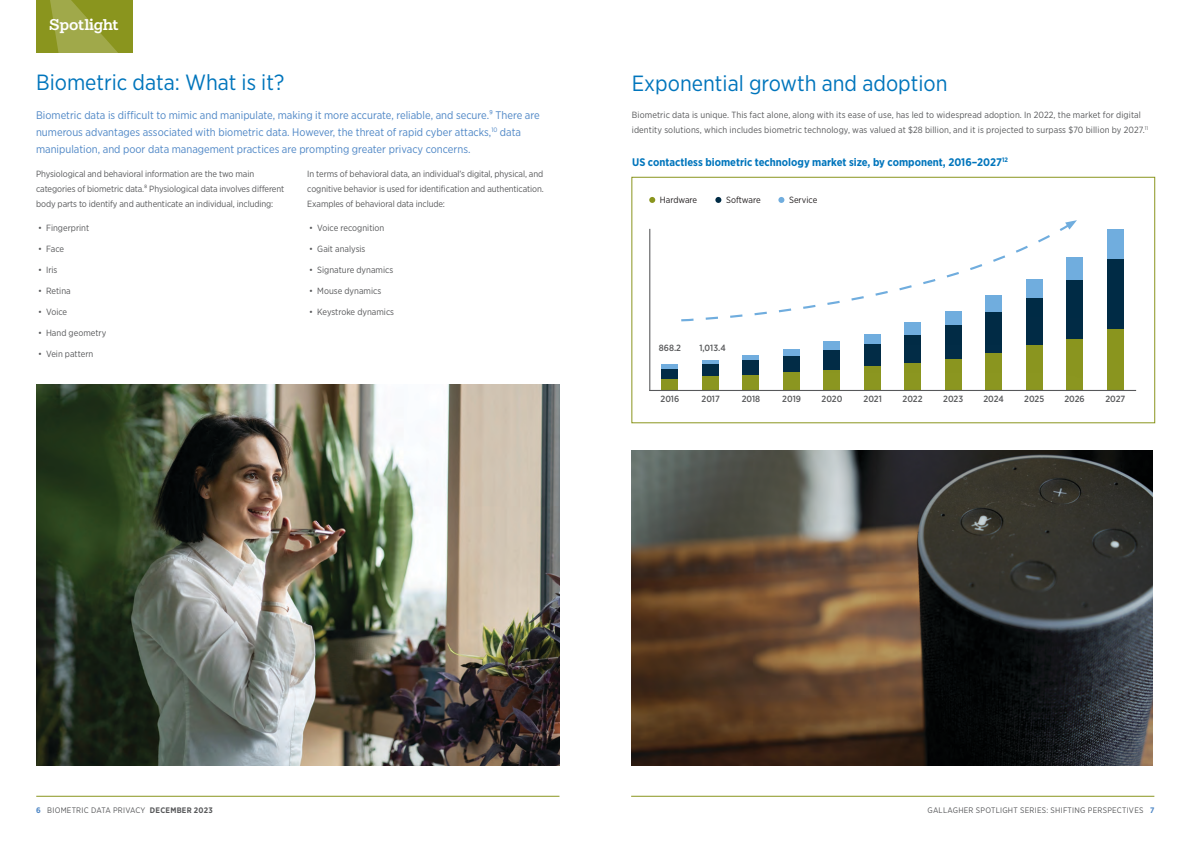
<style>
.page{position:relative;width:1191px;height:842px;background:#fff}
.page>*{position:absolute;margin:0;border:0;box-sizing:border-box;transform-origin:0 0}
.t1{font:22px "Gotham Narrow";color:#0075bc}
.t2{font:500 14.9px "Gallagher Slab";letter-spacing:-.015em;color:#fff}
.t3{font:11px/17px "Gotham Narrow";color:#4f87c6}
.t4{font:700 11px "Gotham Narrow";color:#0075bc}
.t5{font:9px/15px "Gotham Narrow";color:#58595b}
.t6{font:500 9px "Gotham Narrow";color:#58595b}
.t7{font:9px "Gotham Narrow";color:#231f20}
.t8{font:8px "Gotham Narrow";letter-spacing:.03em;color:#58595b}
.s1{font-weight:700;color:#4f87c6}
.s2{font-weight:700}
</style>
<div class="page">
<hr style="left:36px;top:796px;width:523px;height:1px;background:#8a951e">
<hr style="left:631px;top:796px;width:523px;height:1px;background:#8a951e">
<div style="left:36px;top:0;width:97px;height:53px;background:#8a951e"></div>
<svg style="left:50px;top:0;width:68px;height:53px"></svg>
<img style="left:36px;top:384px;width:523px;height:381px">
<img style="left:631px;top:464px;width:521px;height:301px">
<hr style="left:649px;top:229px;width:1px;height:162px;background:#58595b">
<div style="left:1066px;top:280px;width:16px;height:58px;background:#002b45"></div>
<div style="left:1107px;top:259px;width:16px;height:69px;background:#002b45"></div>
<div style="left:1066px;top:257px;width:16px;height:23px;background:#70adde"></div>
<div style="left:1107px;top:229px;width:16px;height:30px;background:#70adde"></div>
<svg style="left:714px;top:220px;width:363px;height:97px"></svg>
<svg style="left:649px;top:197px;width:6px;height:6px"></svg>
<svg style="left:715px;top:197px;width:6px;height:6px"></svg>
<svg style="left:778px;top:197px;width:6px;height:6px"></svg>
<svg style="left:631px;top:317px;width:525px;height:147px"></svg>
<hr style="left:649px;top:390px;width:487px;height:1px;background:#58595b">
<h2 class="t2" style="left:49px;top:16px;width:71px">Spotlight</h2>
<h1 class="t1" style="left:36px;top:68px;width:250px">Biometric data: What is it?</h1>
<p class="t3" style="left:36px;top:106px;width:505px">Biometric data is difficult to mimic and manipulate, making it more accurate, reliable, and secure.⁹ There are numerous advantages associated with biometric data. However, the threat of rapid cyber attacks,<sup>10</sup> data manipulation, and poor data management practices are prompting greater privacy concerns.</p>
<p class="t5" style="left:36px;top:166px;width:250px">Physiological and behavioral information are the two main categories of biometric data.⁸ Physiological data involves different body parts to identify and authenticate an individual, including:</p>
<p class="t5" style="left:38px;top:220px;width:53px">• Fingerprint</p>
<p class="t5" style="left:38px;top:241px;width:28px">• Face</p>
<p class="t5" style="left:38px;top:262px;width:21px">• Iris</p>
<p class="t5" style="left:38px;top:283px;width:34px">• Retina</p>
<p class="t5" style="left:38px;top:304px;width:31px">• Voice</p>
<p class="t5" style="left:38px;top:325px;width:70px">• Hand geometry</p>
<p class="t5" style="left:38px;top:346px;width:57px">• Vein pattern</p>
<p class="t5" style="left:307px;top:166px;width:238px;text-align:justify">In terms of behavioral data, an individual’s digital, physical, and cognitive behavior is used for identification and authentication.<br>Examples of behavioral data include:</p>
<p class="t5" style="left:309px;top:220px;width:77px">• Voice recognition</p>
<p class="t5" style="left:309px;top:241px;width:58px">• Gait analysis</p>
<p class="t5" style="left:309px;top:262px;width:85px">• Signature dynamics</p>
<p class="t5" style="left:309px;top:283px;width:73px">• Mouse dynamics</p>
<p class="t5" style="left:309px;top:304px;width:86px">• Keystroke dynamics</p>
<h1 class="t1" style="left:632px;top:69px;width:317px">Exponential growth and adoption</h1>
<p class="t5" style="left:632px;top:107px;width:518px">Biometric data is unique. This fact alone, along with its ease of use, has led to widespread adoption. In 2022, the market for digital identity solutions, which includes biometric technology, was valued at $28 billion, and it is projected to surpass $70 billion by 2027.<sup>11</sup></p>
<p class="t4" style="left:632px;top:155px;width:377px">US contactless biometric technology market size, by component, 2016–2027<sup>12</sup></p>
<p class="t7" style="left:660px;top:194px;width:39px">Hardware</p>
<p class="t7" style="left:726px;top:194px;width:36px">Software</p>
<p class="t7" style="left:789px;top:194px;width:30px">Service</p>
<p class="t6" style="left:659px;top:343px;width:24px">868.2</p>
<p class="t6" style="left:699px;top:343px;width:28px">1,013.4</p>
<p class="t6" style="left:660px;top:393px;width:20px">2016</p>
<p class="t6" style="left:701px;top:393px;width:20px">2017</p>
<p class="t6" style="left:741px;top:393px;width:20px">2018</p>
<p class="t6" style="left:782px;top:393px;width:20px">2019</p>
<p class="t6" style="left:821px;top:393px;width:22px">2020</p>
<p class="t6" style="left:863px;top:393px;width:20px">2021</p>
<p class="t6" style="left:902px;top:393px;width:21px">2022</p>
<p class="t6" style="left:943px;top:393px;width:21px">2023</p>
<p class="t6" style="left:983px;top:393px;width:22px">2024</p>
<p class="t6" style="left:1024px;top:393px;width:22px">2025</p>
<p class="t6" style="left:1064px;top:393px;width:22px">2026</p>
<p class="t6" style="left:1105px;top:393px;width:21px">2027</p>
<p class="t8" style="left:36px;top:805px;width:178px"><span class="s1">6</span> BIOMETRIC DATA PRIVACY <span class="s2">DECEMBER 2023</span></p>
<p class="t8" style="left:927px;top:805px;width:228px">GALLAGHER SPOTLIGHT SERIES: SHIFTING PERSPECTIVES <span class="s1">7</span></p>
</div>
